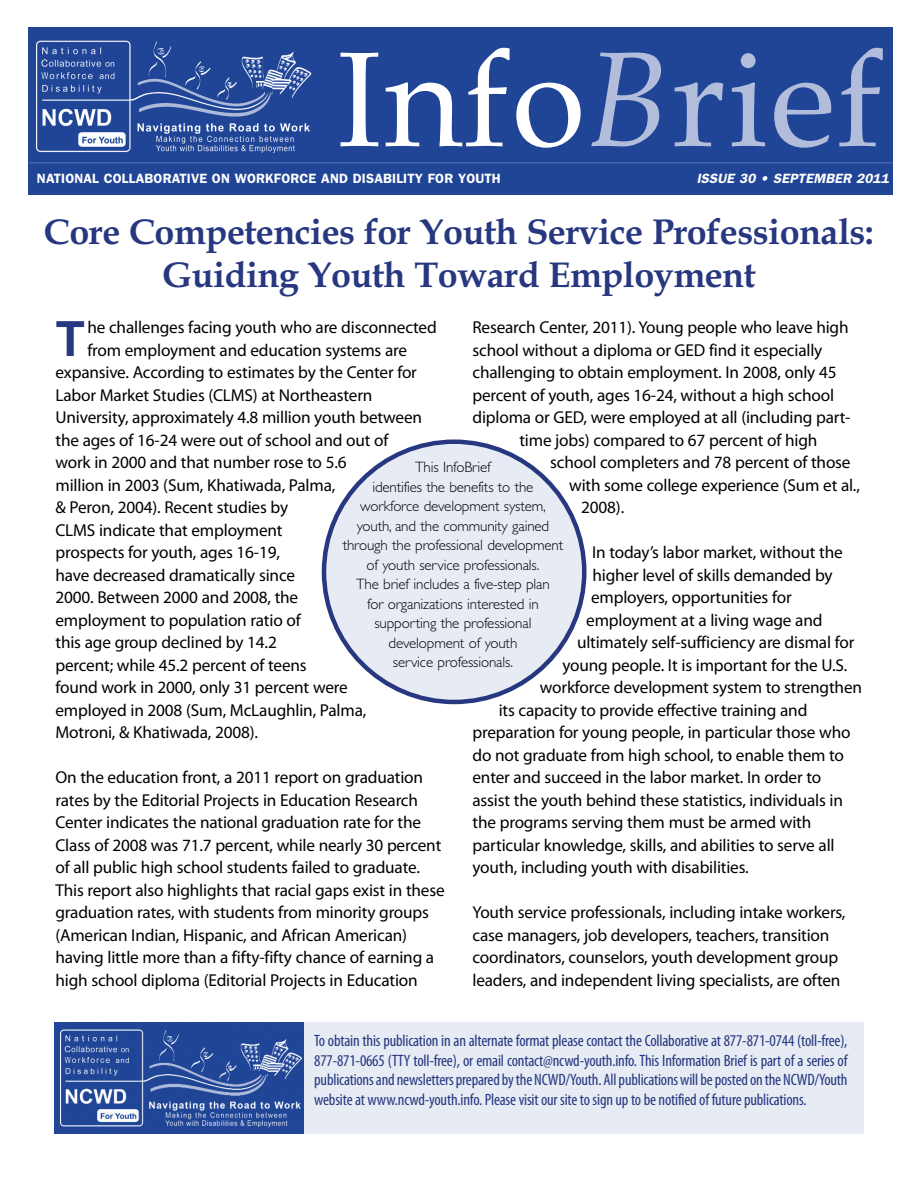
<style>
.page{position:relative;width:918px;height:1188px;background:#fff}
.page>*{position:absolute;margin:0;border:0;box-sizing:border-box;transform-origin:0 0}
.t1{font:135px "Book Antiqua";letter-spacing:.015em;color:#fff}
.t2{font:700 48.6px "Arial";color:#273780}
.t3{font:700 36px/43.5px "Book Antiqua";letter-spacing:-.015em;color:#273780;text-align:center}
.t4{font:17.25px/22.5px "Myriad Pro";letter-spacing:-.01em;color:#000}
.t5{font:condensed 16.5px/19.8px "Myriad Pro";letter-spacing:-.01em;color:#273780;text-align:justify}
.t6{font:300 15px/19.5px "Gill Sans";letter-spacing:-.01em;color:#000;text-align:center}
.t7{font:600 13.5px "Franklin Gothic";letter-spacing:.01em;color:#fff}
.t8{font:italic 600 13.5px "Franklin Gothic";color:#fff}
.s1{font-style:italic;color:#b1bdda}
.s2{color:#b1bdda}
</style>
<div class="page">
<div style="left:54px;top:1023px;width:810px;height:111px;background:#e6ebf4"></div>
<img style="left:54px;top:1023px;width:250px;height:111px">
<svg style="left:322px;top:439px;width:265px;height:265px"></svg>
<div style="left:29px;top:165px;width:460px;height:30px;background:#204597"></div>
<img style="left:29px;top:27px;width:460px;height:138px">
<div style="left:489px;top:27px;width:404px;height:168px;background:#204597"></div>
<hr style="left:29px;top:162px;width:864px;height:2px;background:#4866aa">
<h1 class="t1" style="left:336px;top:20px;width:548px">Info<span class="s1">B</span><span class="s2">rief</span></h1>
<p class="t7" style="left:37px;top:173px;width:465px">NATIONAL COLLABORATIVE ON WORKFORCE AND DISABILITY FOR YOUTH</p>
<p class="t8" style="left:697px;top:173px;width:194px">ISSUE 30 • SEPTEMBER 2011</p>
<h3 class="t3" style="left:44px;top:214px;width:831px">Core Competencies for Youth Service Professionals:<br>Guiding Youth Toward Employment</h3>
<h2 class="t2" style="left:55px;top:321px;width:31px">T</h2>
<p class="t4" style="left:87px;top:318px;width:351px">he challenges facing youth who are disconnected</p>
<p class="t4" style="left:473px;top:318px;width:378px">Research Center, 2011). Young people who leave high</p>
<p class="t4" style="left:473px;top:340px;width:351px">school without a diploma or GED find it especially</p>
<p class="t4" style="left:473px;top:363px;width:366px">challenging to obtain employment. In 2008, only 45</p>
<p class="t4" style="left:473px;top:385px;width:363px">percent of youth, ages 16-24, without a high school</p>
<p class="t4" style="left:473px;top:408px;width:380px">diploma or GED, were employed at all (including part-</p>
<p class="t4" style="left:519px;top:430px;width:299px">time jobs) compared to 67 percent of high</p>
<p class="t4" style="left:550px;top:453px;width:302px">school completers and 78 percent of those</p>
<p class="t4" style="left:569px;top:475px;width:292px">with some college experience (Sum et al.,</p>
<p class="t4" style="left:581px;top:498px;width:44px">2008).</p>
<p class="t4" style="left:592px;top:543px;width:252px">In today’s labor market, without the</p>
<p class="t4" style="left:593px;top:565px;width:242px">higher level of skills demanded by</p>
<p class="t4" style="left:591px;top:588px;width:202px">employers, opportunities for</p>
<p class="t4" style="left:586px;top:610px;width:238px">employment at a living wage and</p>
<p class="t4" style="left:577px;top:633px;width:279px">ultimately self-sufficiency are dismal for</p>
<p class="t4" style="left:563px;top:655px;width:286px">young people. It is important for the U.S.</p>
<p class="t4" style="left:540px;top:678px;width:324px">workforce development system to strengthen</p>
<p class="t4" style="left:499px;top:700px;width:310px">its capacity to provide effective training and</p>
<p class="t4" style="left:473px;top:723px;width:380px">preparation for young people, in particular those who</p>
<p class="t4" style="left:473px;top:745px;width:373px">do not graduate from high school, to enable them to</p>
<p class="t4" style="left:473px;top:768px;width:350px">enter and succeed in the labor market. In order to</p>
<p class="t4" style="left:473px;top:790px;width:372px">assist the youth behind these statistics, individuals in</p>
<p class="t4" style="left:473px;top:813px;width:340px">the programs serving them must be armed with</p>
<p class="t4" style="left:473px;top:835px;width:364px">particular knowledge, skills, and abilities to serve all</p>
<p class="t4" style="left:473px;top:858px;width:278px">youth, including youth with disabilities.</p>
<p class="t4" style="left:473px;top:903px;width:375px">Youth service professionals, including intake workers, case managers, job developers, teachers, transition coordinators, counselors, youth development group leaders, and independent living specialists, are often</p>
<p class="t4" style="left:87px;top:340px;width:321px">from employment and education systems are</p>
<p class="t4" style="left:56px;top:363px;width:363px">expansive. According to estimates by the Center for</p>
<p class="t4" style="left:56px;top:385px;width:318px">Labor Market Studies (CLMS) at Northeastern</p>
<p class="t4" style="left:56px;top:408px;width:368px">University, approximately 4.8 million youth between</p>
<p class="t4" style="left:56px;top:430px;width:334px">the ages of 16-24 were out of school and out of</p>
<p class="t4" style="left:56px;top:453px;width:293px">work in 2000 and that number rose to 5.6</p>
<p class="t4" style="left:56px;top:475px;width:281px">million in 2003 (Sum, Khatiwada, Palma,</p>
<p class="t4" style="left:56px;top:498px;width:234px">&amp; Peron, 2004). Recent studies by</p>
<p class="t4" style="left:56px;top:520px;width:229px">CLMS indicate that employment</p>
<p class="t4" style="left:56px;top:543px;width:226px">prospects for youth, ages 16-19,</p>
<p class="t4" style="left:56px;top:565px;width:241px">have decreased dramatically since</p>
<p class="t4" style="left:56px;top:588px;width:244px">2000. Between 2000 and 2008, the</p>
<p class="t4" style="left:56px;top:610px;width:247px">employment to population ratio of</p>
<p class="t4" style="left:56px;top:633px;width:223px">this age group declined by 14.2</p>
<p class="t4" style="left:56px;top:655px;width:253px">percent; while 45.2 percent of teens</p>
<p class="t4" style="left:56px;top:678px;width:294px">found work in 2000, only 31 percent were</p>
<p class="t4" style="left:56px;top:700px;width:312px">employed in 2008 (Sum, McLaughlin, Palma,</p>
<p class="t4" style="left:56px;top:723px;width:204px">Motroni, &amp; Khatiwada, 2008).</p>
<p class="t4" style="left:56px;top:768px;width:391px">On the education front, a 2011 report on graduation rates by the Editorial Projects in Education Research Center indicates the national graduation rate for the Class of 2008 was 71.7 percent, while nearly 30 percent of all public high school students failed to graduate.<br>This report also highlights that racial gaps exist in these graduation rates, with students from minority groups (American Indian, Hispanic, and African American) having little more than a fifty-fifty chance of earning a high school diploma (Editorial Projects in Education</p>
<p class="t6" style="left:343px;top:459px;width:222px">This InfoBrief<br>identifies the benefits to the workforce development system, youth, and the community gained through the professional development of youth service professionals.<br>The brief includes a five-step plan<br>for organizations interested in supporting the professional development of youth<br>service professionals.</p>
<p class="t5" style="left:314px;top:1032px;width:535px">To obtain this publication in an alternate format please contact the Collaborative at 877-871-0744 (toll-free), 877-871-0665 (TTY toll-free), or email contact@ncwd-youth.info. This Information Brief is part of a series of publications and newsletters prepared by the NCWD/Youth. All publications will be posted on the NCWD/Youth website at www.ncwd-youth.info. Please visit our site to sign up to be notified of future publications.</p>
</div>
